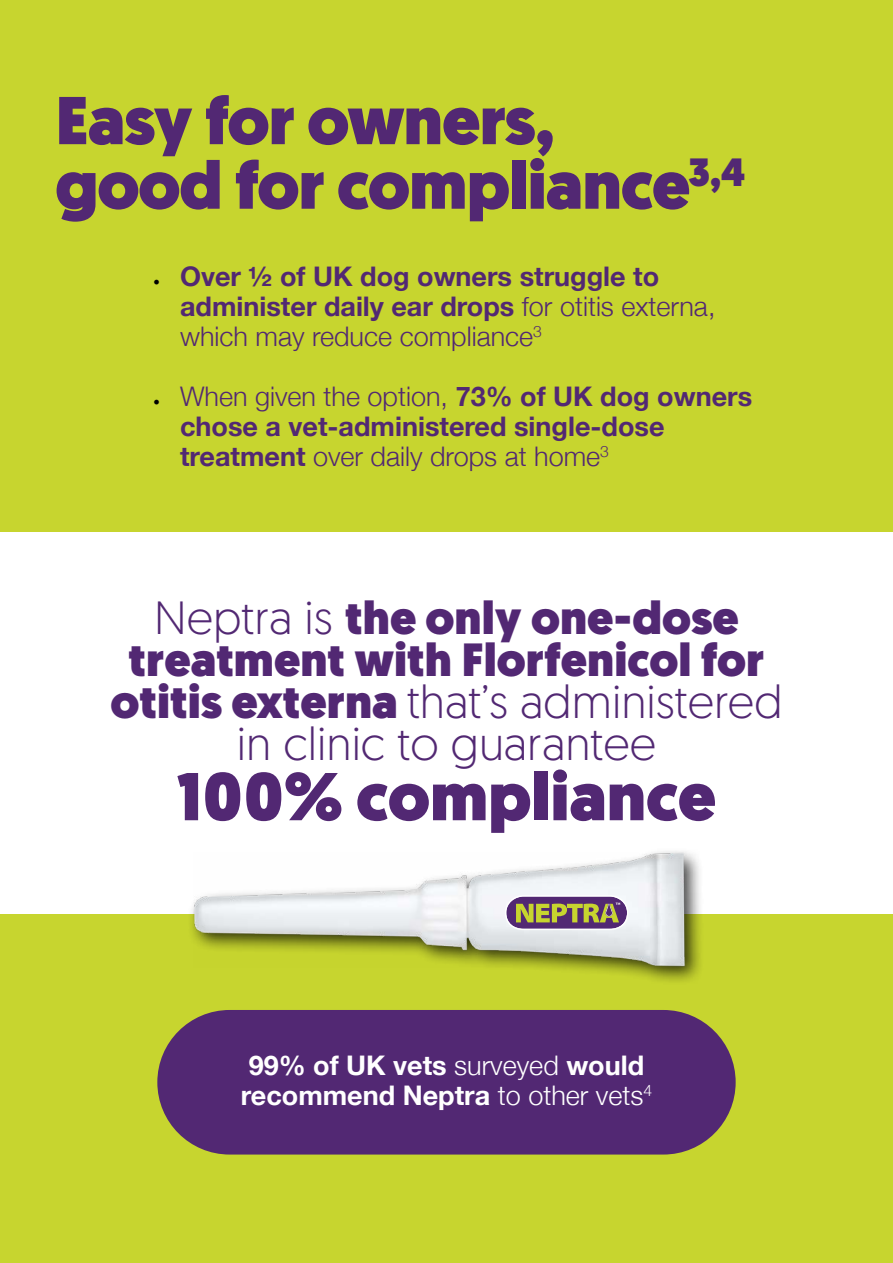
<style>
.page{position:relative;width:893px;height:1263px;background:#fff}
.page>*{position:absolute;margin:0;border:0;box-sizing:border-box;transform-origin:0 0}
.t1{font:900 67.5px/64.5px "Geomanist";letter-spacing:-.015em;color:#522873}
.t2{font:900 46.5px/42px "Geomanist";color:#522873;text-align:center}
.t3{font:700 27px/30px "Helvetica Neue";color:#522873}
.t4{font:700 27px/30px "Helvetica Neue";color:#fff}
.s1{font-family:"Minion Pro";font-weight:400;font-size:18px;color:#000}
.s2{font-weight:300}
</style>
<div class="page">
<div style="left:0;top:914px;width:893px;height:349px;background:#c7d52f"></div>
<div style="left:157px;top:1010px;width:579px;height:144px;background:#522873;border-radius:72px"></div>
<div style="left:187px;top:847px;width:517px;height:138px;background:#000;opacity:.75"></div>
<img style="left:194px;top:853px;width:492px;height:114px">
<svg style="left:505px;top:895px;width:123px;height:35px"></svg>
<div style="left:0;top:0;width:893px;height:531px;background:#c7d52f"></div>
<h1 class="t1" style="left:55px;top:89px;width:692px">Easy for owners,<br>good for compliance<sup>3,4</sup></h1>
<p class="t3" style="left:180px;top:262px;width:537px;text-indent:-27px"><span class="s1">•</span> Over ½ of UK dog owners struggle to administer daily ear drops <span class="s2">for otitis externa, which may reduce compliance</span><sup>3</sup></p>
<p class="t3" style="left:180px;top:382px;width:574px;text-indent:-27px"><span class="s1">•</span> <span class="s2">When given the option,</span> 73% of UK dog owners chose a vet-administered single-dose treatment <span class="s2">over daily drops at home</span><sup>3</sup></p>
<h2 class="t2" style="left:110px;top:597px;width:674px"><span class="s2">Neptra is</span> the only one-dose treatment with Florfenicol for otitis externa <span class="s2">that’s administered in clinic to guarantee</span></h2>
<h1 class="t1" style="left:177px;top:765px;width:541px">100% compliance</h1>
<p class="t4" style="left:241px;top:1051px;width:413px">99% of UK vets <span class="s2">surveyed</span> would recommend Neptra <span class="s2">to other vets</span><sup>4</sup></p>
</div>
